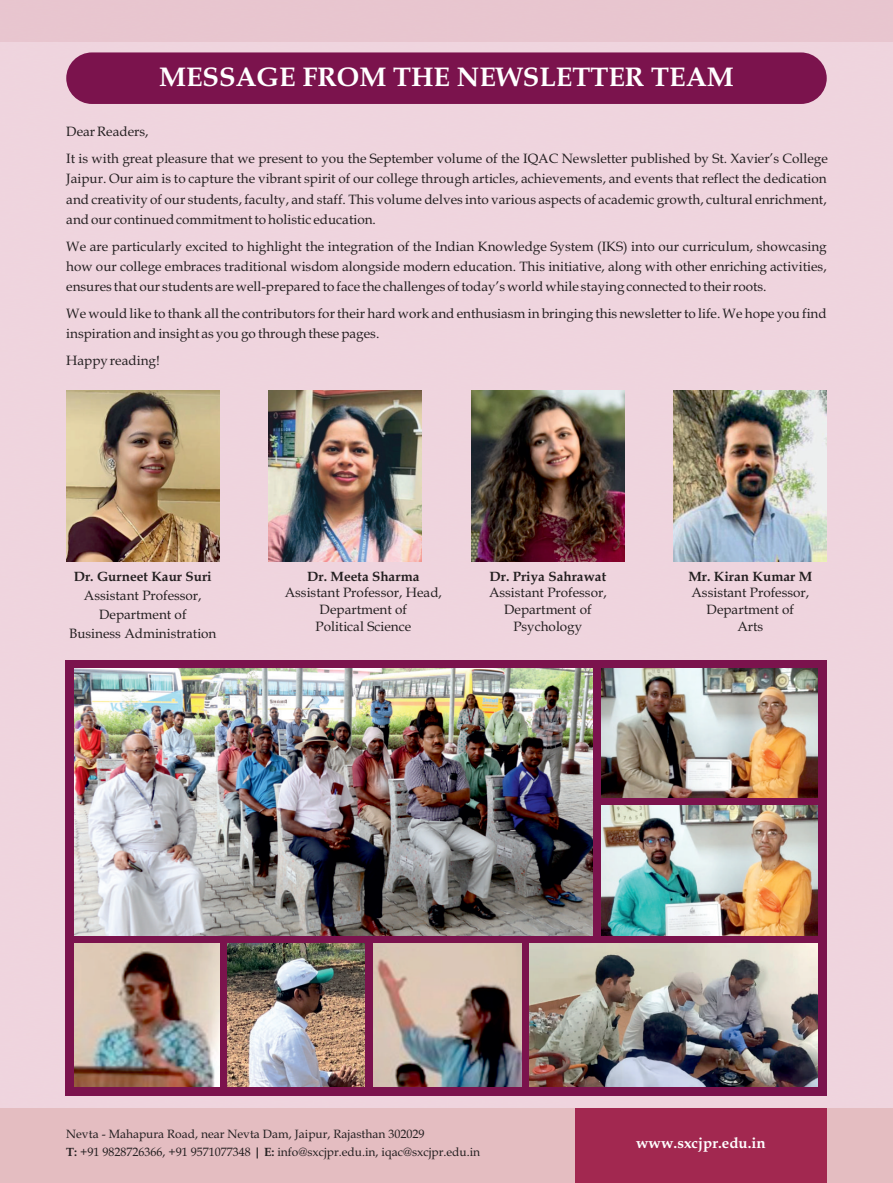
<style>
.page{position:relative;width:893px;height:1183px;background:#fff}
.page>*{position:absolute;margin:0;border:0;box-sizing:border-box;transform-origin:0 0}
.t1{font:700 27px "Book Antiqua";color:#fff}
.t2{font:700 15px "Book Antiqua";color:#fff}
.t3{font:13.5px/16.8px "Book Antiqua";color:#231f20;text-align:center}
.t4{font:700 13.5px "Book Antiqua";color:#231f20}
.t5{font:12px/17.9px "Book Antiqua";color:#231f20}
.s1{font-weight:700}
</style>
<div class="page">
<div style="left:0;top:0;width:893px;height:1182px;background:#efd4de"></div>
<div style="left:65px;top:659px;width:762px;height:435px;background:#7b134d"></div>
<div style="left:0;top:0;width:893px;height:42px;background:#e8c5cf"></div>
<img style="left:269px;top:390px;width:153px;height:171px">
<img style="left:471px;top:390px;width:153px;height:171px">
<img style="left:674px;top:390px;width:153px;height:171px">
<img style="left:66px;top:390px;width:153px;height:171px">
<div style="left:66px;top:52px;width:761px;height:52px;background:#7b134d;border-radius:26px"></div>
<div style="left:0;top:1107px;width:893px;height:75px;background:#e4bdc1"></div>
<div style="left:575px;top:1107px;width:252px;height:75px;background:#a22850"></div>
<img style="left:75px;top:668px;width:518px;height:267px">
<img style="left:601px;top:668px;width:217px;height:129px">
<img style="left:601px;top:805px;width:217px;height:130px">
<img style="left:530px;top:943px;width:288px;height:143px">
<img style="left:373px;top:943px;width:148px;height:143px">
<img style="left:228px;top:943px;width:137px;height:143px">
<img style="left:75px;top:943px;width:144px;height:143px">
<h1 class="t1" style="left:159px;top:67px;width:576px">MESSAGE FROM THE NEWSLETTER TEAM</h1>
<p class="t3" style="left:66px;top:120px;width:763px;line-height:26.8px;text-align:left">Dear Readers,<br>It is with great pleasure that we present to you the September volume of the IQAC Newsletter published by St. Xavier’s College</p>
<p class="t3" style="left:66px;top:170px;width:762px;line-height:20.1px;text-align:justify">Jaipur. Our aim is to capture the vibrant spirit of our college through articles, achievements, and events that reflect the dedication and creativity of our students, faculty, and staff. This volume delves into various aspects of academic growth, cultural enrichment, and our continued commitment to holistic education.</p>
<p class="t3" style="left:66px;top:237px;width:762px;line-height:20.1px;text-align:justify">We are particularly excited to highlight the integration of the Indian Knowledge System (IKS) into our curriculum, showcasing how our college embraces traditional wisdom alongside modern education. This initiative, along with other enriching activities, ensures that our students are well-prepared to face the challenges of today’s world while staying connected to their roots.</p>
<p class="t3" style="left:66px;top:304px;width:762px;line-height:20.1px;text-align:left">We would like to thank all the contributors for their hard work and enthusiasm in bringing this newsletter to life. We hope you find inspiration and insight as you go through these pages.</p>
<p class="t3" style="left:66px;top:353px;width:95px">Happy reading!</p>
<p class="t4" style="left:74px;top:570px;width:139px">Dr. Gurneet Kaur Suri</p>
<p class="t3" style="left:69px;top:587px;width:149px;line-height:19.4px">Assistant Professor,<br>Department of<br>Business Administration</p>
<p class="t4" style="left:307px;top:571px;width:114px">Dr. Meeta Sharma</p>
<p class="t3" style="left:285px;top:585px;width:159px">Assistant Professor, Head,<br>Department of<br>Political Science</p>
<p class="t4" style="left:490px;top:571px;width:118px">Dr. Priya Sahrawat</p>
<p class="t3" style="left:489px;top:585px;width:119px">Assistant Professor,<br>Department of<br>Psychology</p>
<p class="t4" style="left:688px;top:571px;width:125px">Mr. Kiran Kumar M</p>
<p class="t3" style="left:691px;top:585px;width:119px">Assistant Professor,<br>Department of<br>Arts</p>
<p class="t5" style="left:66px;top:1126px;width:415px">Nevta - Mahapura Road, near Nevta Dam, Jaipur, Rajasthan 302029<br><span class="s1">T:</span> +91 9828726366, +91 9571077348 <span class="s1">| E:</span> info@sxcjpr.edu.in, iqac@sxcjpr.edu.in</p>
<p class="t2" style="left:636px;top:1136px;width:131px">www.sxcjpr.edu.in</p>
</div>
